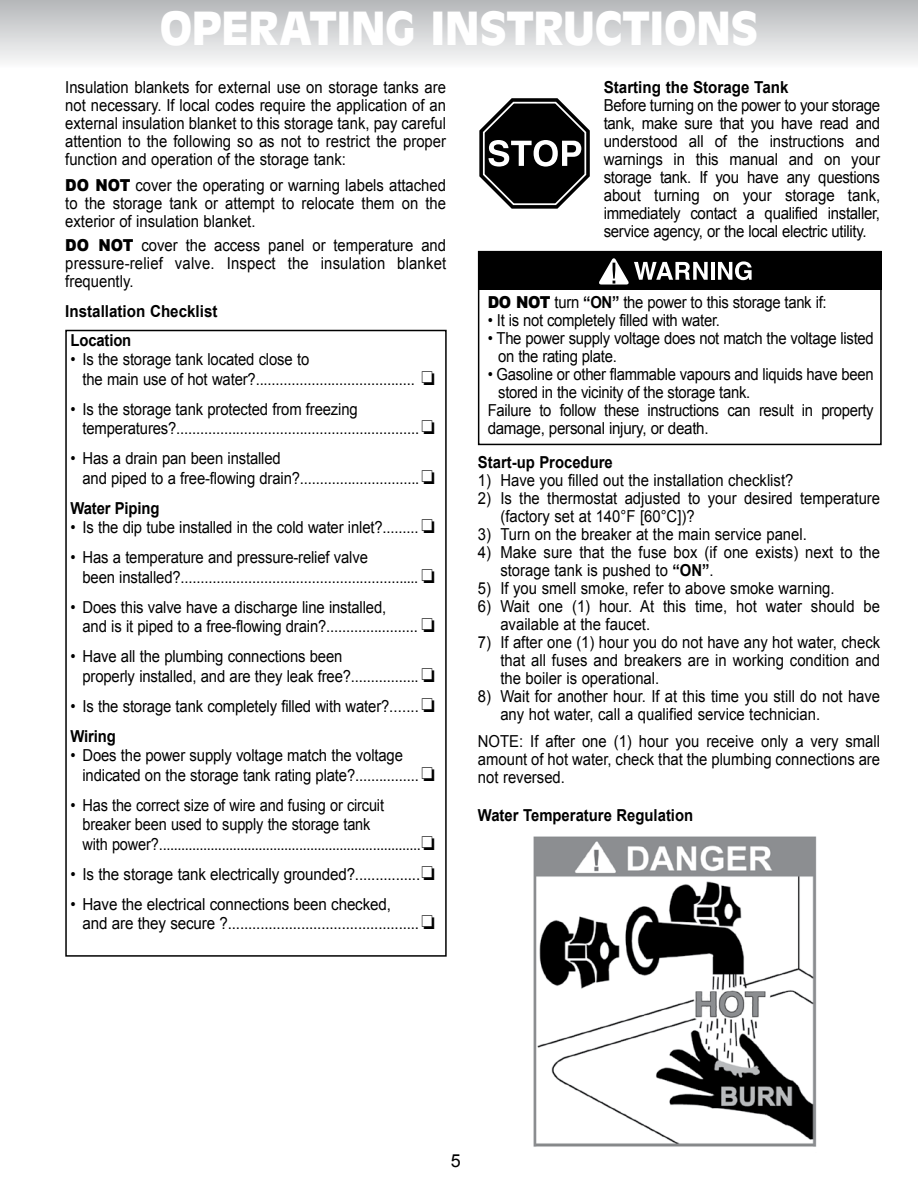
<style>
.page{position:relative;width:918px;height:1188px;background:#fff}
.page>*{position:absolute;margin:0;border:0;box-sizing:border-box;transform-origin:0 0}
.t1{font:900 45px "Antique Olive";letter-spacing:-.01em;color:#fff}
.t2{font:18px "Arial";color:#000}
.t3{font:16.5px/18px "Arial";letter-spacing:-.01em;color:#000;scale:.9 1}
.t4{font:16.5px/18px "Arial";letter-spacing:-.01em;color:#000;text-align:justify;scale:.91 1}
.t5{font:16.5px/19.5px "Arial";letter-spacing:-.01em;color:#000;scale:.92 1}
.t6{font:700 16.5px "Arial";color:#000;scale:.9 1}
.t7{font:700 16.5px "Arial";color:#000;scale:.92 1}
.s1{font-weight:900}
.s2{font-weight:700}
</style>
<div class="page">
<div style="left:0;top:0;width:918px;height:68px;background:linear-gradient(to bottom,#b4b7b9,#fafafa)"></div>
<div style="left:478px;top:251px;width:404px;height:39px;background:#000"></div>
<svg style="left:599px;top:258px;width:109px;height:27px"></svg>
<hr style="left:711px;top:262px;width:4px;height:18px;background:#fff">
<svg style="left:718px;top:261px;width:34px;height:19px"></svg>
<div style="left:478px;top:251px;width:404px;height:194px;border:2px solid #000"></div>
<div style="left:65px;top:330px;width:382px;height:627px;border:2px solid #000"></div>
<svg style="left:479px;top:98px;width:111px;height:111px"></svg>
<img style="left:533px;top:836px;width:284px;height:311px">
<h1 class="t1" style="left:160px;top:2px;width:600px">OPERATING INSTRUCTIONS</h1>
<p class="t3" style="left:65px;top:78px;width:425px;text-align:justify">Insulation blankets for external use on storage tanks are not necessary. If local codes require the application of an external insulation blanket to this storage tank, pay careful attention to the following so as not to restrict the proper function and operation of the storage tank:</p>
<p class="t3" style="left:65px;top:176px;width:425px;text-align:justify"><span class="s1">DO NOT</span> cover the operating or warning labels attached to the storage tank or attempt to relocate them on the exterior of insulation blanket.</p>
<p class="t3" style="left:65px;top:236px;width:425px;text-align:justify"><span class="s1">DO NOT</span> cover the access panel or temperature and pressure-relief valve. Inspect the insulation blanket frequently.</p>
<p class="t7" style="left:65px;top:300px;width:167px">Installation Checklist</p>
<p class="t6" style="left:70px;top:329px;width:69px">Location</p>
<p class="t3" style="left:82px;top:350px;width:393px;line-height:19.5px;text-indent:-12px">• Is the storage tank located close to<br>the main use of hot water?........................................ ❏</p>
<p class="t3" style="left:82px;top:399px;width:393px;line-height:19.5px;text-indent:-12px">• Is the storage tank protected from freezing temperatures?............................................................. ❏</p>
<p class="t3" style="left:82px;top:449px;width:393px;line-height:19.5px;text-indent:-12px">• Has a drain pan been installed<br>and piped to a free-flowing drain?..............................❏</p>
<p class="t6" style="left:70px;top:497px;width:100px">Water Piping</p>
<p class="t3" style="left:70px;top:518px;width:406px">• Is the dip tube installed in the cold water inlet?......... ❏</p>
<p class="t3" style="left:82px;top:548px;width:393px;line-height:19.5px;text-indent:-12px">• Has a temperature and pressure-relief valve<br>been installed?............................................................ ❏</p>
<p class="t3" style="left:82px;top:597px;width:393px;line-height:19.5px;text-indent:-12px">• Does this valve have a discharge line installed,<br>and is it piped to a free-flowing drain?....................... ❏</p>
<p class="t3" style="left:82px;top:647px;width:393px;line-height:19.5px;text-indent:-12px">• Have all the plumbing connections been<br>properly installed, and are they leak free?................. ❏</p>
<p class="t3" style="left:70px;top:691px;width:406px;line-height:30px">• Is the storage tank completely filled with water?....... ❏<br><span class="s2">Wiring</span></p>
<p class="t3" style="left:82px;top:746px;width:393px;line-height:19.5px;text-indent:-12px">• Does the power supply voltage match the voltage indicated on the storage tank rating plate?................ ❏</p>
<p class="t3" style="left:82px;top:795px;width:393px;line-height:19.5px;text-indent:-12px">• Has the correct size of wire and fusing or circuit breaker been used to supply the storage tank<br>with power?.......................................................................❏</p>
<p class="t5" style="left:70px;top:864px;width:398px">• Is the storage tank electrically grounded?................❏</p>
<p class="t5" style="left:82px;top:894px;width:385px;text-indent:-12px">• Have the electrical connections been checked,<br>and are they secure ?............................................... ❏</p>
<p class="t7" style="left:604px;top:76px;width:202px">Starting the Storage Tank</p>
<p class="t4" style="left:604px;top:96px;width:305px">Before turning on the power to your storage tank, make sure that you have read and understood all of the instructions and warnings in this manual and on your storage tank. If you have any questions about turning on your storage tank, immediately contact a qualified installer, service agency, or the local electric utility.</p>
<p class="t3" style="left:488px;top:294px;width:378px"><span class="s1">DO NOT</span> turn <span class="s2">“ON”</span> the power to this storage tank if:</p>
<p class="t3" style="left:488px;top:312px;width:260px">• It is not completely filled with water.</p>
<p class="t3" style="left:498px;top:330px;width:419px;text-indent:-10px">• The power supply voltage does not match the voltage listed on the rating plate.</p>
<p class="t3" style="left:488px;top:366px;width:430px">• Gasoline or other flammable vapours and liquids have been</p>
<p class="t3" style="left:498px;top:384px;width:282px">stored in the vicinity of the storage tank.</p>
<p class="t3" style="left:488px;top:402px;width:430px">Failure to follow these instructions can result in property</p>
<p class="t5" style="left:488px;top:419px;width:242px">damage, personal injury, or death.</p>
<p class="t6" style="left:478px;top:451px;width:151px">Start-up Procedure</p>
<p class="t3" style="left:478px;top:471px;width:352px">1) Have you filled out the installation checklist?</p>
<p class="t3" style="left:500px;top:489px;width:423px;text-indent:-22px">2) Is the thermostat adjusted to your desired temperature (factory set at 140°F [60°C])?</p>
<p class="t3" style="left:478px;top:525px;width:367px">3) Turn on the breaker at the main service panel.</p>
<p class="t3" style="left:500px;top:543px;width:423px;text-indent:-22px">4) Make sure that the fuse box (if one exists) next to the storage tank is pushed to <span class="s2">“ON”</span>.</p>
<p class="t3" style="left:478px;top:579px;width:398px">5) If you smell smoke, refer to above smoke warning.</p>
<p class="t3" style="left:500px;top:597px;width:423px;text-indent:-22px">6) Wait one (1) hour. At this time, hot water should be available at the faucet.</p>
<p class="t3" style="left:500px;top:633px;width:424px;text-align:justify;text-indent:-22px">7) If after one (1) hour you do not have any hot water, check that all fuses and breakers are in working condition and the boiler is operational.</p>
<p class="t3" style="left:500px;top:687px;width:424px;text-indent:-22px">8) Wait for another hour. If at this time you still do not have any hot water, call a qualified service technician.</p>
<p class="t3" style="left:478px;top:732px;width:448px;text-align:justify">NOTE: If after one (1) hour you receive only a very small amount of hot water, check that the plumbing connections are not reversed.</p>
<p class="t6" style="left:478px;top:804px;width:241px">Water Temperature Regulation</p>
<p class="t2" style="left:451px;top:1149px;width:12px">5</p>
</div>
